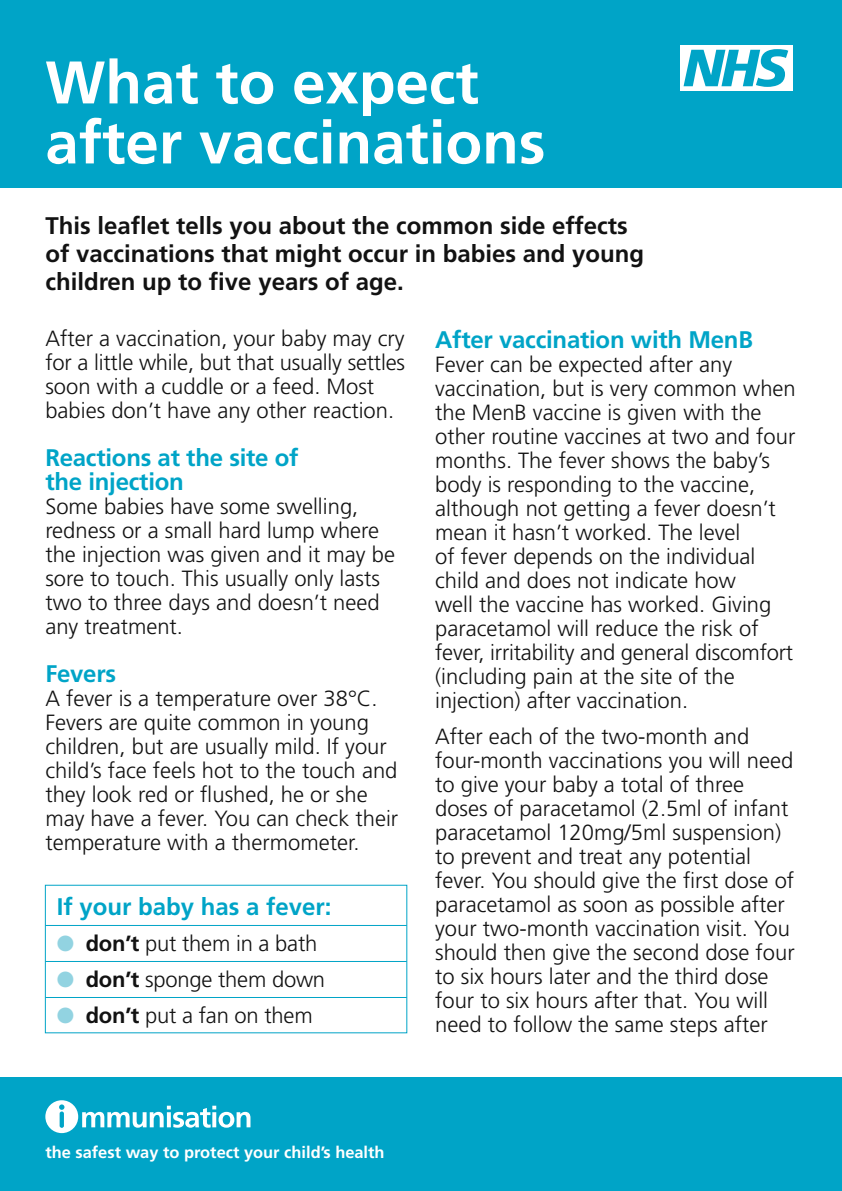
<style>
.page{position:relative;width:842px;height:1191px;background:#fff}
.page>*{position:absolute;margin:0;border:0;box-sizing:border-box;transform-origin:0 0}
.t1{font:700 60px/60px "Frutiger";color:#fff}
.t2{font:700 24px/28px "Frutiger";color:#121212}
.t3{font:700 24px/24px "Frutiger";letter-spacing:-.01em;color:#00a4c7}
.t4{font:300 22px/24px "Frutiger";color:#121212}
.t5{font:700 16.4px "Frutiger";color:#fff}
.s1{color:#92d3e1}
.s2{font-weight:700}
</style>
<div class="page">
<div style="left:0;top:1077px;width:842px;height:114px;background:#00a4c7"></div>
<div style="left:0;top:0;width:842px;height:187px;background:#00a4c7"></div>
<svg style="left:45px;top:1100px;width:205px;height:33px"></svg>
<div style="left:680px;top:45px;width:112px;height:46px;background:#fff"></div>
<svg style="left:683px;top:49px;width:105px;height:38px"></svg>
<hr style="left:45px;top:925px;width:362px;height:1px;background:#00a4c7">
<hr style="left:45px;top:961px;width:362px;height:1px;background:#00a4c7">
<hr style="left:45px;top:997px;width:362px;height:1px;background:#00a4c7">
<p class="t1" style="left:45px;top:52px;width:502px">What to expect after vaccinations</p>
<p class="t2" style="left:45px;top:212px;width:600px">This leaflet tells you about the common side effects of vaccinations that might occur in babies and young children up to five years of age.</p>
<p class="t4" style="left:45px;top:326px;width:361px">After a vaccination, your baby may cry for a little while, but that usually settles soon with a cuddle or a feed. Most babies don’t have any other reaction.</p>
<p class="t3" style="left:45px;top:446px;width:255px">Reactions at the site of the injection</p>
<p class="t4" style="left:45px;top:494px;width:351px">Some babies have some swelling, redness or a small hard lump where the injection was given and it may be sore to touch. This usually only lasts two to three days and doesn’t need any treatment.</p>
<p class="t3" style="left:45px;top:662px;width:72px">Fevers</p>
<p class="t4" style="left:45px;top:686px;width:354px">A fever is a temperature over 38°C.<br>Fevers are quite common in young children, but are usually mild. If your child’s face feels hot to the touch and they look red or flushed, he or she may have a fever. You can check their temperature with a thermometer.</p>
<p class="t3" style="left:435px;top:327px;width:319px">After vaccination with MenB</p>
<p class="t4" style="left:435px;top:352px;width:362px">Fever can be expected after any vaccination, but is very common when the MenB vaccine is given with the other routine vaccines at two and four months. The fever shows the baby’s body is responding to the vaccine, although not getting a fever doesn’t mean it hasn’t worked. The level<br>of fever depends on the individual child and does not indicate how<br>well the vaccine has worked. Giving paracetamol will reduce the risk of fever, irritability and general discomfort (including pain at the site of the injection) after vaccination.</p>
<p class="t4" style="left:435px;top:724px;width:361px">After each of the two-month and four-month vaccinations you will need to give your baby a total of three doses of paracetamol (2.5ml of infant paracetamol 120mg/5ml suspension) to prevent and treat any potential fever. You should give the first dose of paracetamol as soon as possible after your two-month vaccination visit. You should then give the second dose four to six hours later and the third dose four to six hours after that. You will need to follow the same steps after</p>
<p class="t3" style="left:57px;top:894px;width:276px">If your baby has a fever:</p>
<p class="t4" style="left:57px;top:931px;width:262px"><span class="s1">●</span> <span class="s2">don’t</span> put them in a bath</p>
<p class="t4" style="left:57px;top:967px;width:270px"><span class="s1">●</span> <span class="s2">don’t</span> sponge them down</p>
<p class="t4" style="left:57px;top:1003px;width:258px"><span class="s1">●</span> <span class="s2">don’t</span> put a fan on them</p>
<p class="t5" style="left:45px;top:1142px;width:341px">the safest way to protect your child’s health</p>
</div>
